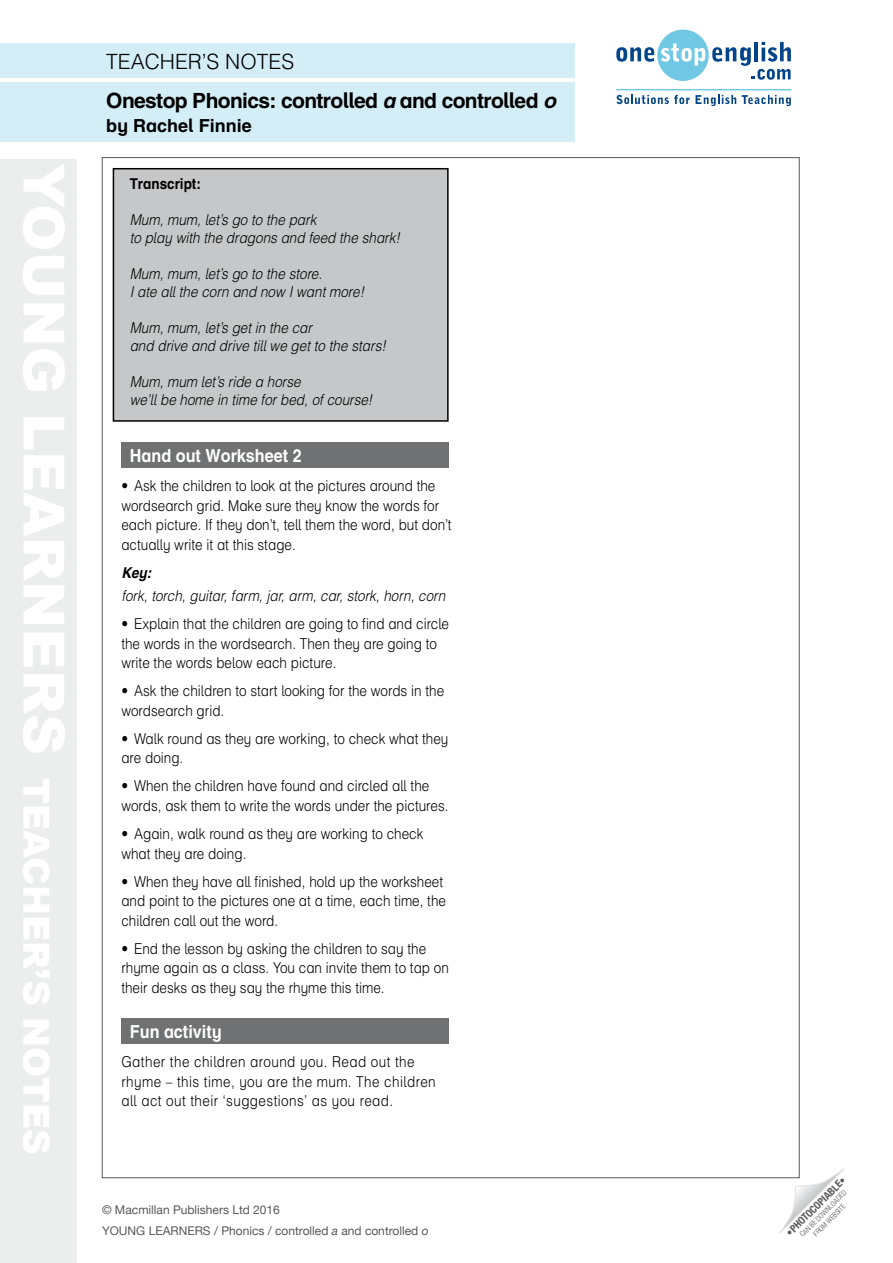
<style>
.page{position:relative;width:893px;height:1263px;background:#fff}
.page>*{position:absolute;margin:0;border:0;box-sizing:border-box;transform-origin:0 0}
.t1{font:700 21px/39px "Helvetica Infant";letter-spacing:-.03em;color:#000}
.t2{font:700 18px "Helvetica Infant";color:#fff;scale:.9 1}
.t3{font:700 18px "Helvetica Infant";color:#000}
.t4{font:300 15px/19.5px "Helvetica Infant";color:#000;scale:.9 1}
.t5{font:italic 300 15px/18px "Helvetica Infant";color:#000;scale:.9 1}
.t6{font:300 15px/19.5px "Helvetica Infant";letter-spacing:.03em;color:#000;scale:.9 1}
.t7{font:700 15px "Helvetica Infant";color:#000;scale:.9 1}
.t8{font:italic 700 15px "Helvetica Infant";color:#000;scale:.9 1}
.t9{font:12px/21px "Helvetica Neue";color:#58585a}
.t10{font:700 condensed 10.5px "Helvetica Neue LT Std";color:#58585a}
.t11{font:300 condensed 7.5px/9px "Helvetica Neue LT Std";color:#58585a;text-align:center}
.s1{font-weight:300}
.s2{font-style:italic}
.s3{font-weight:400}
</style>
<div class="page">
<div style="left:1px;top:159px;width:76px;height:1104px;background:#eceded"></div>
<svg style="left:616px;top:30px;width:175px;height:51px"></svg>
<svg style="left:616px;top:95px;width:74px;height:9px"></svg>
<svg style="left:696px;top:95px;width:40px;height:11px"></svg>
<svg style="left:742px;top:95px;width:49px;height:11px"></svg>
<hr style="left:616px;top:89px;width:175px;height:1px;background:#71c8e5">
<svg style="left:779px;top:1169px;width:65px;height:64px"></svg>
<div style="left:0;top:44px;width:574px;height:34px;background:#d4eef7"></div>
<div style="left:0;top:82px;width:574px;height:59px;background:#d4eef7"></div>
<div style="left:121px;top:442px;width:328px;height:25px;background:#707172"></div>
<div style="left:121px;top:1018px;width:328px;height:25px;background:#707172"></div>
<div style="left:113px;top:169px;width:335px;height:252px;background:#c6c7c8"></div>
<div style="left:113px;top:168px;width:336px;height:254px;border:2px solid #000"></div>
<h1 class="t1" style="left:106px;top:42px;width:456px"><span class="s1">TEACHER’S NOTES<br></span>Onestop Phonics: controlled <span class="s2">a</span> and controlled <span class="s2">o</span></h1>
<p class="t3" style="left:106px;top:114px;width:147px">by Rachel Finnie</p>
<p class="t7" style="left:130px;top:174px;width:81px">Transcript:</p>
<p class="t5" style="left:130px;top:210px;width:302px">Mum, mum, let’s go to the park<br>to play with the dragons and feed the shark!</p>
<p class="t5" style="left:130px;top:264px;width:262px">Mum, mum, let’s go to the store.<br>I ate all the corn and now I want more!</p>
<p class="t5" style="left:130px;top:318px;width:286px">Mum, mum, let’s get in the car<br>and drive and drive till we get to the stars!</p>
<p class="t5" style="left:130px;top:372px;width:271px">Mum, mum let’s ride a horse<br>we’ll be home in time for bed, of course!</p>
<p class="t2" style="left:130px;top:444px;width:193px">Hand out Worksheet 2</p>
<p class="t4" style="left:121px;top:476px;width:369px">• Ask the children to look at the pictures around the wordsearch grid. Make sure they know the words for each picture. If they don’t, tell them the word, but don’t actually write it at this stage.</p>
<p class="t8" style="left:121px;top:563px;width:35px">Key:</p>
<p class="t5" style="left:121px;top:587px;width:362px">fork, torch, guitar, farm, jar, arm, car, stork, horn, corn</p>
<p class="t4" style="left:121px;top:614px;width:366px">• Explain that the children are going to find and circle the words in the wordsearch. Then they are going to write the words below each picture.</p>
<p class="t4" style="left:121px;top:681px;width:360px">• Ask the children to start looking for the words in the wordsearch grid.</p>
<p class="t4" style="left:121px;top:728px;width:365px">• Walk round as they are working, to check what they are doing.</p>
<p class="t4" style="left:121px;top:776px;width:365px">• When the children have found and circled all the words, ask them to write the words under the pictures.</p>
<p class="t4" style="left:121px;top:823px;width:337px">• Again, walk round as they are working to check what they are doing.</p>
<p class="t4" style="left:121px;top:871px;width:362px">• When they have all finished, hold up the worksheet and point to the pictures one at a time, each time, the children call out the word.</p>
<p class="t4" style="left:121px;top:938px;width:365px">• End the lesson by asking the children to say the rhyme again as a class. You can invite them to tap on their desks as they say the rhyme this time.</p>
<p class="t2" style="left:130px;top:1020px;width:104px">Fun activity</p>
<p class="t6" style="left:121px;top:1052px;width:351px">Gather the children around you. Read out the rhyme – this time, you are the mum. The children all act out their ‘suggestions’ as you read.</p>
<p class="t9" style="left:102px;top:1199px;width:328px">© Macmillan Publishers Ltd 2016<br>YOUNG LEARNERS / Phonics / controlled <span class="s2">a</span> and controlled <span class="s2">o</span></p>
<p class="t10" style="left:783px;top:1230px;width:81px;rotate:-45deg"><span class="s3">•</span>PHOTOCOPIABLE<span class="s3">•</span></p>
<p class="t11" style="left:798px;top:1232px;width:64px;rotate:-45deg">CAN BE DOWNLOADED<br>FROM WEBSITE</p>
</div>
